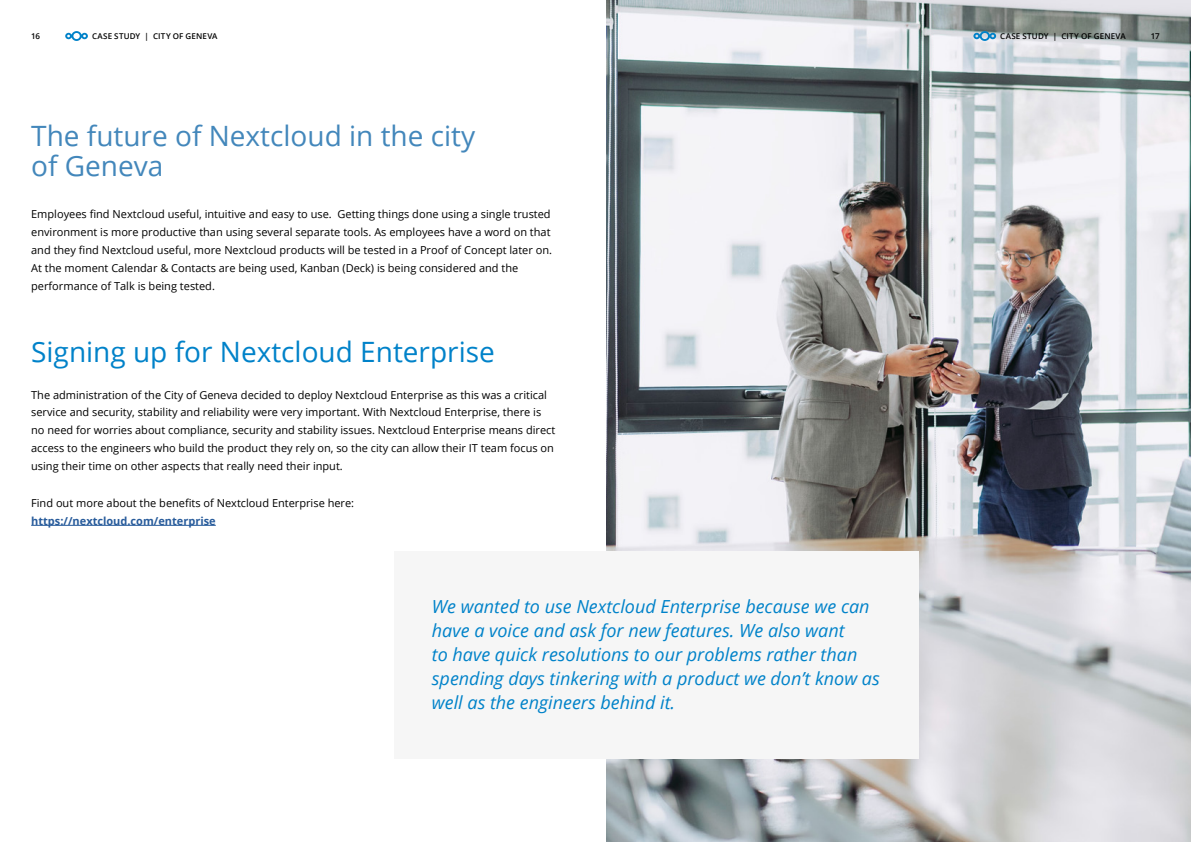
<style>
.page{position:relative;width:1191px;height:842px;background:#fff}
.page>*{position:absolute;margin:0;border:0;box-sizing:border-box;transform-origin:0 0}
.t1{font:28px/30px "Open Sans";color:#4387bb}
.t2{font:28px "Open Sans";color:#0082c9}
.t3{font:italic 18px/24px "Open Sans";color:#0082c9}
.t4{font:11px/18px "Open Sans";color:#000}
.t5{font:700 11px "Open Sans";color:#275b9b}
.t6{font:600 8px "Open Sans";letter-spacing:.02em;color:#000}
</style>
<div class="page">
<img style="left:607px;top:0;width:584px;height:842px">
<div style="left:394px;top:551px;width:525px;height:207px;background:#f6f6f6"></div>
<hr style="left:31px;top:525px;width:185px;height:1px;background:#275b9b">
<svg style="left:973px;top:31px;width:23px;height:10px"></svg>
<svg style="left:65px;top:31px;width:23px;height:10px"></svg>
<p class="t6" style="left:31px;top:30px;width:10px">16</p>
<p class="t6" style="left:92px;top:30px;width:127px">CASE STUDY | CITY OF GENEVA</p>
<p class="t6" style="left:1000px;top:30px;width:127px">CASE STUDY | CITY OF GENEVA</p>
<p class="t6" style="left:1150px;top:30px;width:10px">17</p>
<h1 class="t1" style="left:31px;top:121px;width:445px">The future of Nextcloud in the city of Geneva</h1>
<p class="t4" style="left:31px;top:205px;width:522px">Employees find Nextcloud useful, intuitive and easy to use. Getting things done using a single trusted environment is more productive than using several separate tools. As employees have a word on that and they find Nextcloud useful, more Nextcloud products will be tested in a Proof of Concept later on.<br>At the moment Calendar &amp; Contacts are being used, Kanban (Deck) is being considered and the performance of Talk is being tested.</p>
<h1 class="t2" style="left:31px;top:333px;width:465px">Signing up for Nextcloud Enterprise</h1>
<p class="t4" style="left:31px;top:385px;width:525px">The administration of the City of Geneva decided to deploy Nextcloud Enterprise as this was a critical service and security, stability and reliability were very important. With Nextcloud Enterprise, there is no need for worries about compliance, security and stability issues. Nextcloud Enterprise means direct access to the engineers who build the product they rely on, so the city can allow their IT team focus on using their time on other aspects that really need their input.</p>
<p class="t4" style="left:31px;top:493px;width:324px">Find out more about the benefits of Nextcloud Enterprise here:</p>
<p class="t5" style="left:31px;top:513px;width:186px">https://nextcloud.com/enterprise</p>
<p class="t3" style="left:432px;top:594px;width:449px">We wanted to use Nextcloud Enterprise because we can have a voice and ask for new features. We also want<br>to have quick resolutions to our problems rather than spending days tinkering with a product we don’t know as well as the engineers behind it.</p>
</div>
